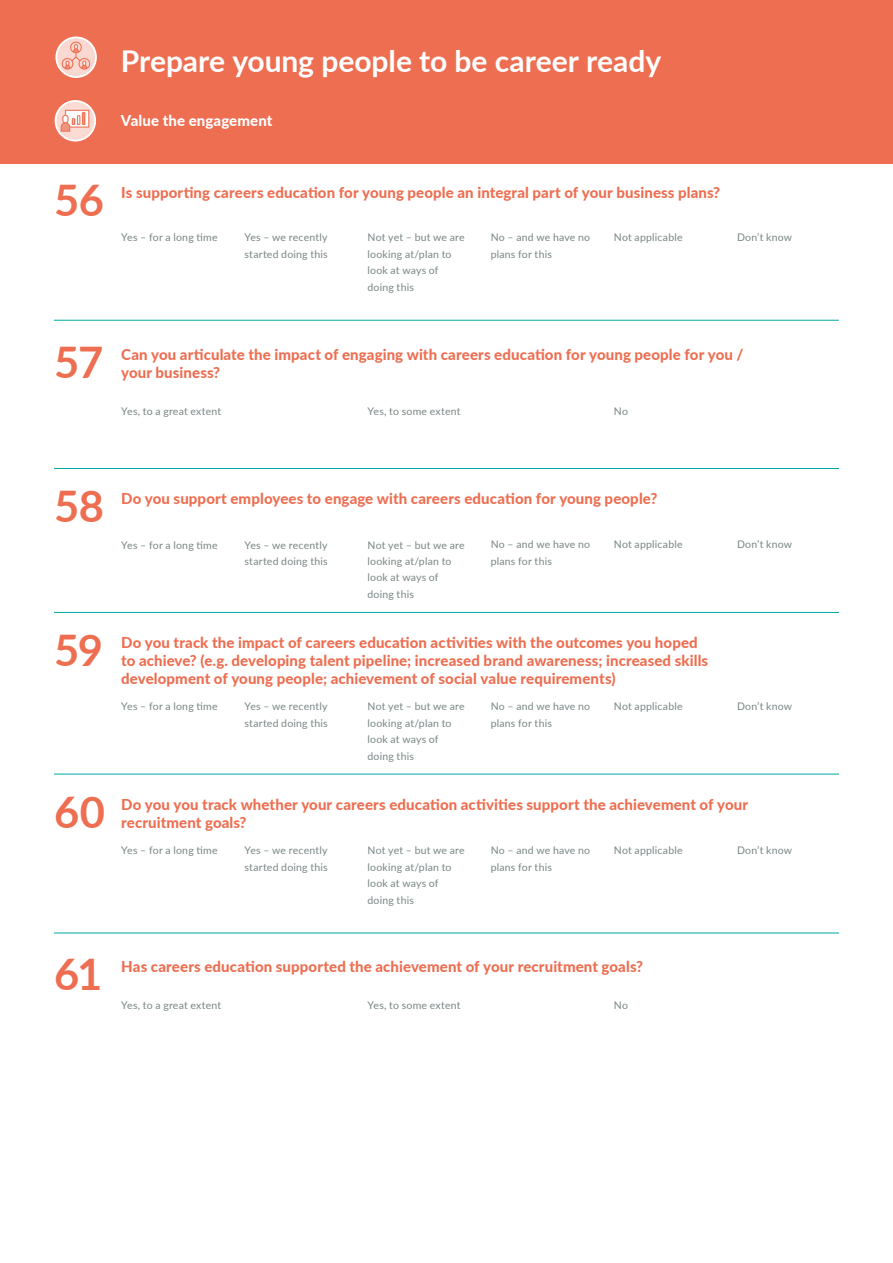
<style>
.page{position:relative;width:893px;height:1263px;background:#fff}
.page>*{position:absolute;margin:0;border:0;box-sizing:border-box;transform-origin:0 0}
.t1{font:700 43.5px "Lato";letter-spacing:-.015em;color:#ed6e51}
.t2{font:700 30px "Lato";color:#fff}
.t3{font:800 15px/18px "Lato";letter-spacing:.01em;color:#ed6e51}
.t4{font:800 15px "Lato";letter-spacing:.01em;color:#fff}
.t5{font:10.5px/16.5px "Lato";letter-spacing:.02em;color:#788685}
</style>
<div class="page">
<div style="left:0;top:0;width:893px;height:164px;background:#ed6e51"></div>
<img style="left:56px;top:101px;width:39px;height:40px;border-radius:20px">
<div style="left:55px;top:100px;width:41px;height:42px;border:2px solid #fff;border-radius:50%"></div>
<img style="left:56px;top:37px;width:40px;height:40px;border-radius:20px">
<div style="left:55px;top:37px;width:42px;height:41px;border:2px solid #fff;border-radius:50%"></div>
<hr style="left:54px;top:320px;width:785px;height:1px;background:#00a8a8">
<hr style="left:54px;top:932px;width:785px;height:1px;background:#00a8a8">
<hr style="left:54px;top:468px;width:785px;height:1px;background:#00a8a8">
<hr style="left:54px;top:612px;width:785px;height:1px;background:#00a8a8">
<hr style="left:54px;top:774px;width:785px;height:1px;background:#00a8a8">
<h2 class="t2" style="left:121px;top:39px;width:542px">Prepare young people to be career ready</h2>
<h3 class="t4" style="left:121px;top:109px;width:153px">Value the engagement</h3>
<h1 class="t1" style="left:54px;top:168px;width:52px">56</h1>
<h3 class="t3" style="left:121px;top:183px;width:600px">Is supporting careers education for young people an integral part of your business plans?</h3>
<p class="t5" style="left:121px;top:229px;width:98px">Yes – for a long time</p>
<p class="t5" style="left:244px;top:229px;width:85px">Yes – we recently started doing this</p>
<p class="t5" style="left:368px;top:229px;width:99px">Not yet – but we are looking at/plan to look at ways of doing this</p>
<p class="t5" style="left:491px;top:229px;width:101px">No – and we have no plans for this</p>
<p class="t5" style="left:614px;top:229px;width:70px">Not applicable</p>
<p class="t5" style="left:737px;top:229px;width:57px">Don’t know</p>
<h1 class="t1" style="left:54px;top:330px;width:51px">57</h1>
<h3 class="t3" style="left:121px;top:345px;width:624px">Can you articulate the impact of engaging with careers education for young people for you / your business?</h3>
<p class="t5" style="left:121px;top:403px;width:102px">Yes, to a great extent</p>
<p class="t5" style="left:368px;top:403px;width:95px">Yes, to some extent</p>
<p class="t5" style="left:614px;top:403px;width:16px">No</p>
<h1 class="t1" style="left:54px;top:474px;width:52px">58</h1>
<h3 class="t3" style="left:121px;top:489px;width:538px">Do you support employees to engage with careers education for young people?</h3>
<p class="t5" style="left:121px;top:536px;width:98px">Yes – for a long time</p>
<p class="t5" style="left:244px;top:536px;width:85px">Yes – we recently started doing this</p>
<p class="t5" style="left:368px;top:536px;width:99px">Not yet – but we are looking at/plan to look at ways of doing this</p>
<p class="t5" style="left:491px;top:536px;width:101px">No – and we have no plans for this</p>
<p class="t5" style="left:614px;top:536px;width:70px">Not applicable</p>
<p class="t5" style="left:737px;top:536px;width:57px">Don’t know</p>
<h1 class="t1" style="left:54px;top:618px;width:51px">59</h1>
<p class="t3" style="left:121px;top:633px;width:589px">Do you track the impact of careers education activities with the outcomes you hoped to achieve? (e.g. developing talent pipeline; increased brand awareness; increased skills development of young people; achievement of social value requirements)</p>
<p class="t5" style="left:121px;top:698px;width:98px">Yes – for a long time</p>
<p class="t5" style="left:244px;top:698px;width:85px">Yes – we recently started doing this</p>
<p class="t5" style="left:368px;top:698px;width:99px">Not yet – but we are looking at/plan to look at ways of doing this</p>
<p class="t5" style="left:491px;top:698px;width:101px">No – and we have no plans for this</p>
<p class="t5" style="left:614px;top:698px;width:70px">Not applicable</p>
<p class="t5" style="left:737px;top:698px;width:57px">Don’t know</p>
<h1 class="t1" style="left:54px;top:780px;width:52px">60</h1>
<h3 class="t3" style="left:121px;top:795px;width:628px">Do you you track whether your careers education activities support the achievement of your recruitment goals?</h3>
<p class="t5" style="left:121px;top:842px;width:98px">Yes – for a long time</p>
<p class="t5" style="left:244px;top:842px;width:85px">Yes – we recently started doing this</p>
<p class="t5" style="left:368px;top:842px;width:99px">Not yet – but we are looking at/plan to look at ways of doing this</p>
<p class="t5" style="left:491px;top:842px;width:101px">No – and we have no plans for this</p>
<p class="t5" style="left:614px;top:842px;width:70px">Not applicable</p>
<p class="t5" style="left:737px;top:842px;width:57px">Don’t know</p>
<h1 class="t1" style="left:54px;top:942px;width:50px">61</h1>
<h3 class="t3" style="left:121px;top:957px;width:523px">Has careers education supported the achievement of your recruitment goals?</h3>
<p class="t5" style="left:121px;top:997px;width:102px">Yes, to a great extent</p>
<p class="t5" style="left:368px;top:997px;width:95px">Yes, to some extent</p>
<p class="t5" style="left:614px;top:997px;width:16px">No</p>
</div>
